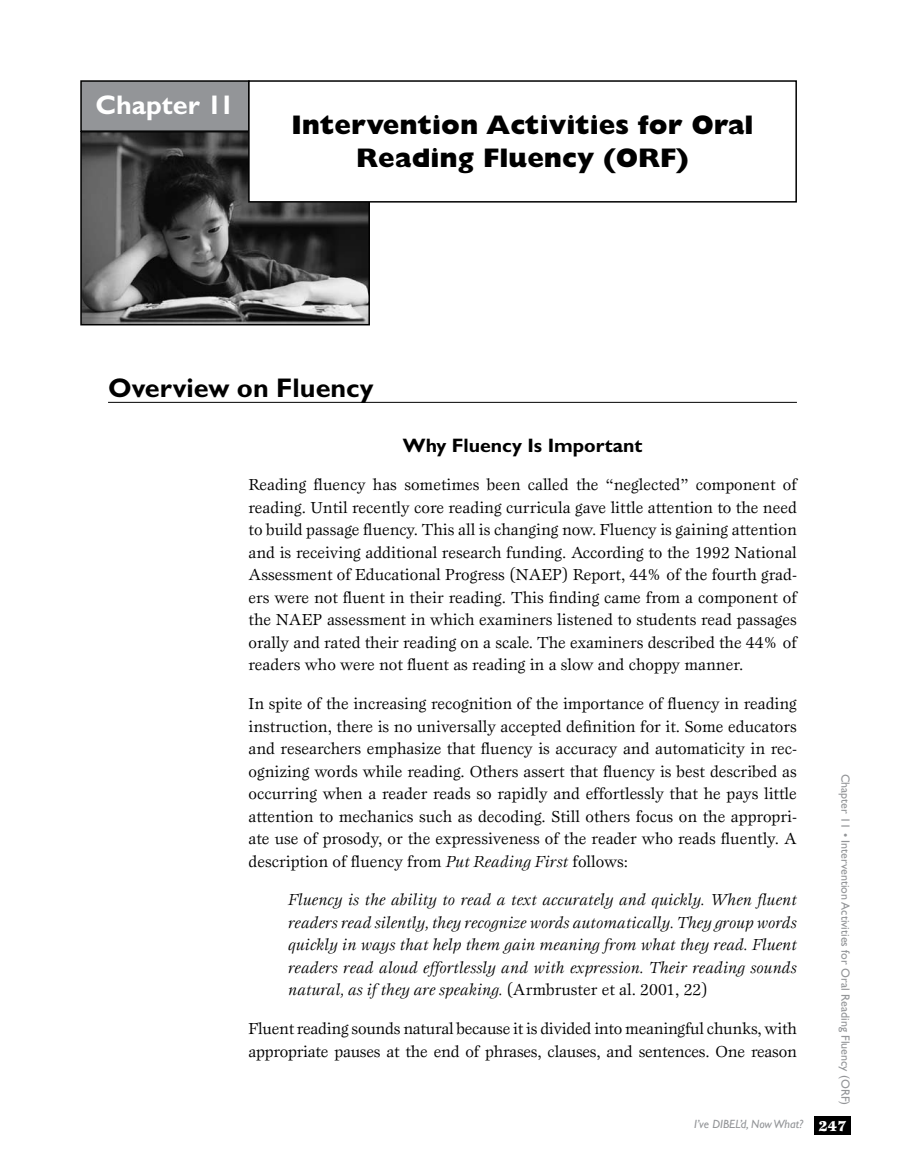
<style>
.page{position:relative;width:905px;height:1175px;background:#fff}
.page>*{position:absolute;margin:0;border:0;box-sizing:border-box;transform-origin:0 0}
.t1{font:800 27px/32.4px "Gill Sans Std";color:#000;text-align:center}
.t2{font:700 27px "Gill Sans Std";color:#000}
.t3{font:700 27px "Gill Sans Std";color:#fff}
.t4{font:700 19.5px "Gill Sans Std";color:#000}
.t5{font:16.5px/22.5px "Esprit Std";letter-spacing:-.015em;color:#000;text-align:justify}
.t6{font:italic 16.5px/22.5px "Esprit Std";color:#000;text-align:justify}
.t7{font:12px "Gill Sans Std";color:#939598}
.t8{font:italic 12px "Gill Sans Std";color:#939598}
.s1{font-style:italic}
.s2{font-style:normal}
.s3{font-family:"Esprit Std";font-weight:900;font-style:normal;font-size:15px;color:#fff}
</style>
<div class="page">
<img style="left:83px;top:134px;width:284px;height:188px">
<div style="left:80px;top:131px;width:290px;height:194px;border:2px solid #000"></div>
<div style="left:81px;top:81px;width:168px;height:50px;background:#939598"></div>
<div style="left:80px;top:80px;width:170px;height:52px;border:2px solid #000"></div>
<div style="left:814px;top:1116px;width:36px;height:18px;background:#000"></div>
<div style="left:249px;top:81px;width:547px;height:121px;background:#fff"></div>
<div style="left:248px;top:80px;width:548px;height:122px;border:2px solid #000"></div>
<hr style="left:108px;top:402px;width:688px;height:1px;background:#000">
<h1 class="t3" style="left:95px;top:89px;width:140px">Chapter 11</h1>
<h1 class="t1" style="left:291px;top:109px;width:463px">Intervention Activities for Oral<br>Reading Fluency (ORF)</h1>
<h1 class="t2" style="left:108px;top:371px;width:267px">Overview on Fluency</h1>
<p class="t4" style="left:403px;top:433px;width:241px">Why Fluency Is Important</p>
<p class="t5" style="left:248px;top:473px;width:550px">Reading fluency has sometimes been called the “neglected” component of reading. Until recently core reading curricula gave little attention to the need to build passage fluency. This all is changing now. Fluency is gaining attention and is receiving additional research funding. According to the 1992 National Assessment of Educational Progress (NAEP) Report, 44% of the fourth grad&shy;ers were not fluent in their reading. This finding came from a component of the NAEP assessment in which examiners listened to students read passages orally and rated their reading on a scale. The examiners described the 44% of readers who were not fluent as reading in a slow and choppy manner.</p>
<p class="t5" style="left:248px;top:692px;width:550px">In spite of the increasing recognition of the importance of fluency in reading instruction, there is no universally accepted definition for it. Some educators and researchers emphasize that fluency is accuracy and automaticity in rec&shy;ognizing words while reading. Others assert that fluency is best described as occurring when a reader reads so rapidly and effortlessly that he pays little attention to mechanics such as decoding. Still others focus on the appropri&shy;ate use of prosody, or the expressiveness of the reader who reads fluently. A description of fluency from <span class="s1">Put Reading First</span> follows:</p>
<p class="t6" style="left:288px;top:888px;width:510px">Fluency is the ability to read a text accurately and quickly. When fluent readers read silently, they recognize words automatically. They group words quickly in ways that help them gain meaning from what they read. Fluent readers read aloud effortlessly and with expression. Their reading sounds natural, as if they are speaking. <span class="s2">(Armbruster et al. 2001, 22)</span></p>
<p class="t5" style="left:248px;top:1017px;width:550px">Fluent reading sounds natural because it is divided into meaningful chunks, with appropriate pauses at the end of phrases, clauses, and sentences. One reason</p>
<p class="t7" style="left:852px;top:774px;width:333px;rotate:90deg">Chapter 11 • Intervention Activities for Oral Reading Fluency (ORF)</p>
<p class="t8" style="left:694px;top:1117px;width:154px">I’ve DIBEL’d, Now What? <span class="s3">247</span></p>
</div>
